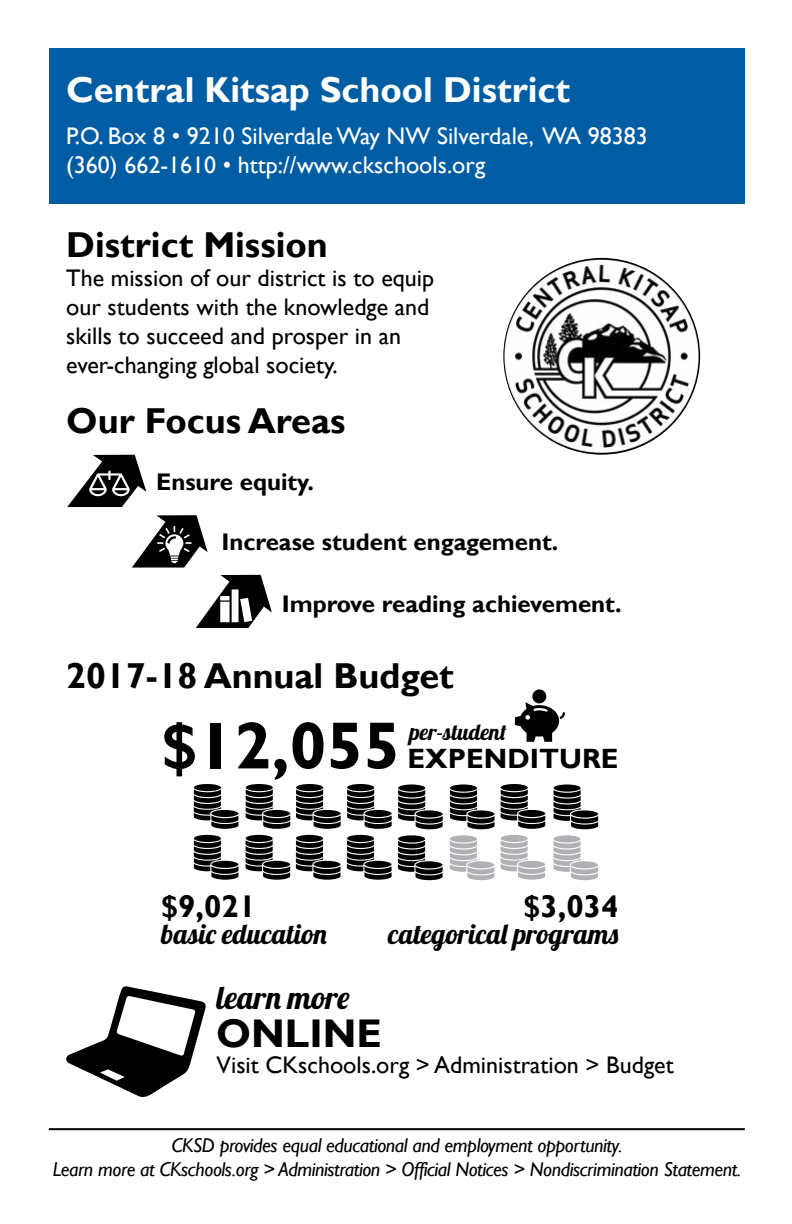
<style>
.page{position:relative;width:792px;height:1224px;background:#fff}
.page>*{position:absolute;margin:0;border:0;box-sizing:border-box;transform-origin:0 0}
.P_Gill_Sans{font:700 67px "Gill Sans";color:#000}
.t1{font:700 40px "Gill Sans";color:#000}
.H2_Gill_Sans{font:700 36px "Gill Sans";color:#000}
.t2{font:700 36px "Gill Sans";color:#fff}
.t3{font:32px "Lobster 1.4";color:#000}
.H2_Gill_Sans-2{font:700 31.4px "Gill Sans";color:#000}
.t4{font:28px "Lobster 1.4";color:#000}
.t5{font:700 27.8px "Gill Sans";color:#000}
.P_Gill_Sans-2{font:24px/28.8px "Gill Sans";color:#000}
.t6{font:24px/28.8px "Gill Sans";color:#fff}
.t7{font:700 24px "Gill Sans";color:#000}
.t8{font:22.4px "Lobster 1.4";letter-spacing:.01em;color:#000}
.P_Gill_Sans-3{font:italic 20px/24px "Gill Sans";letter-spacing:-.02em;color:#000;text-align:center}
</style>
<div class="page">
<div style="left:49px;top:48px;width:696px;height:156px;background:#005da4"></div>
<hr style="left:49px;top:1128px;width:696px;height:2px;background:#000">
<img style="left:503px;top:258px;width:197px;height:197px;border-radius:98px">
<svg style="left:67px;top:455px;width:79px;height:52px"></svg>
<svg style="left:132px;top:515px;width:76px;height:53px"></svg>
<svg style="left:196px;top:575px;width:76px;height:53px"></svg>
<div style="left:194px;top:784px;width:27px;height:7px;background:#000;border-radius:50%"></div>
<svg style="left:194px;top:789px;width:44px;height:40px"></svg>
<div style="left:211px;top:810px;width:28px;height:7px;background:#000;border-radius:50%"></div>
<div style="left:246px;top:784px;width:27px;height:7px;background:#000;border-radius:50%"></div>
<svg style="left:246px;top:789px;width:44px;height:40px"></svg>
<div style="left:263px;top:810px;width:27px;height:7px;background:#000;border-radius:50%"></div>
<div style="left:296px;top:784px;width:27px;height:7px;background:#000;border-radius:50%"></div>
<svg style="left:296px;top:789px;width:45px;height:40px"></svg>
<div style="left:314px;top:810px;width:27px;height:7px;background:#000;border-radius:50%"></div>
<div style="left:347px;top:784px;width:27px;height:7px;background:#000;border-radius:50%"></div>
<svg style="left:347px;top:789px;width:45px;height:40px"></svg>
<div style="left:365px;top:810px;width:27px;height:7px;background:#000;border-radius:50%"></div>
<div style="left:398px;top:784px;width:27px;height:8px;background:#000;border-radius:50%"></div>
<svg style="left:398px;top:790px;width:45px;height:39px"></svg>
<svg style="left:416px;top:810px;width:27px;height:8px"></svg>
<div style="left:450px;top:784px;width:27px;height:8px;background:#000;border-radius:50%"></div>
<svg style="left:450px;top:790px;width:45px;height:39px"></svg>
<svg style="left:467px;top:810px;width:28px;height:8px"></svg>
<div style="left:501px;top:784px;width:27px;height:7px;background:#000;border-radius:50%"></div>
<svg style="left:501px;top:789px;width:44px;height:40px"></svg>
<div style="left:518px;top:810px;width:27px;height:7px;background:#000;border-radius:50%"></div>
<div style="left:554px;top:784px;width:27px;height:8px;background:#000;border-radius:50%"></div>
<svg style="left:554px;top:790px;width:44px;height:39px"></svg>
<div style="left:571px;top:810px;width:27px;height:8px;background:#000;border-radius:50%"></div>
<div style="left:246px;top:835px;width:27px;height:7px;background:#000;border-radius:50%"></div>
<svg style="left:246px;top:840px;width:44px;height:40px"></svg>
<div style="left:263px;top:861px;width:27px;height:7px;background:#000;border-radius:50%"></div>
<div style="left:296px;top:835px;width:27px;height:7px;background:#000;border-radius:50%"></div>
<svg style="left:296px;top:840px;width:45px;height:40px"></svg>
<div style="left:313px;top:861px;width:28px;height:7px;background:#000;border-radius:50%"></div>
<div style="left:347px;top:835px;width:27px;height:7px;background:#000;border-radius:50%"></div>
<svg style="left:347px;top:840px;width:45px;height:40px"></svg>
<div style="left:364px;top:861px;width:28px;height:7px;background:#000;border-radius:50%"></div>
<div style="left:398px;top:835px;width:27px;height:8px;background:#000;border-radius:50%"></div>
<svg style="left:398px;top:841px;width:45px;height:39px"></svg>
<div style="left:415px;top:861px;width:28px;height:7px;background:#000;border-radius:50%"></div>
<div style="left:450px;top:835px;width:27px;height:8px;background:#afb1b4;border-radius:50%"></div>
<svg style="left:450px;top:841px;width:44px;height:39px"></svg>
<div style="left:467px;top:861px;width:27px;height:7px;background:#afb1b4;border-radius:50%"></div>
<div style="left:501px;top:835px;width:27px;height:7px;background:#afb1b4;border-radius:50%"></div>
<svg style="left:501px;top:840px;width:44px;height:40px"></svg>
<div style="left:518px;top:861px;width:27px;height:7px;background:#afb1b4;border-radius:50%"></div>
<div style="left:554px;top:835px;width:27px;height:8px;background:#afb1b4;border-radius:50%"></div>
<svg style="left:553px;top:841px;width:45px;height:39px"></svg>
<div style="left:571px;top:861px;width:27px;height:7px;background:#afb1b4;border-radius:50%"></div>
<div style="left:194px;top:835px;width:27px;height:7px;background:#000;border-radius:50%"></div>
<svg style="left:194px;top:840px;width:44px;height:40px"></svg>
<div style="left:211px;top:861px;width:28px;height:7px;background:#000;border-radius:50%"></div>
<svg style="left:515px;top:689px;width:50px;height:53px"></svg>
<svg style="left:66px;top:986px;width:140px;height:111px"></svg>
<h3 class="t2" style="left:66px;top:69px;width:505px">Central Kitsap School District</h3>
<p class="t6" style="left:66px;top:122px;width:583px">P.O. Box 8 • 9210 Silverdale Way NW Silverdale, WA 98383 (360) 662-1610 • http://www.ckschools.org</p>
<h2 class="H2_Gill_Sans" style="left:66px;top:224px;width:263px">District Mission</h2>
<p class="P_Gill_Sans-2" style="left:66px;top:264px;width:369px">The mission of our district is to equip our students with the knowledge and skills to succeed and prosper in an ever-changing global society.</p>
<h2 class="H2_Gill_Sans" style="left:66px;top:399px;width:281px">Our Focus Areas</h2>
<p class="t7" style="left:156px;top:468px;width:159px">Ensure equity.</p>
<p class="t7" style="left:221px;top:527px;width:338px">Increase student engagement.</p>
<p class="t7" style="left:282px;top:589px;width:341px">Improve reading achievement.</p>
<h2 class="H2_Gill_Sans" style="left:66px;top:654px;width:389px">2017-18 Annual Budget</h2>
<p class="P_Gill_Sans" style="left:161px;top:706px;width:241px">$12,055</p>
<p class="t8" style="left:409px;top:717px;width:99px">per-student</p>
<p class="t5" style="left:407px;top:742px;width:213px">EXPENDITURE</p>
<h2 class="H2_Gill_Sans-2" style="left:161px;top:888px;width:96px">$9,021</h2>
<p class="t4" style="left:161px;top:916px;width:167px">basic education</p>
<h2 class="H2_Gill_Sans-2" style="left:524px;top:888px;width:96px">$3,034</h2>
<p class="t4" style="left:388px;top:916px;width:232px">categorical programs</p>
<p class="t3" style="left:217px;top:977px;width:135px">learn more</p>
<p class="t1" style="left:216px;top:1009px;width:167px">ONLINE</p>
<p class="P_Gill_Sans-2" style="left:217px;top:1051px;width:459px">Visit CKschools.org &gt; Administration &gt; Budget</p>
<p class="P_Gill_Sans-3" style="left:53px;top:1134px;width:690px">CKSD provides equal educational and employment opportunity.<br>Learn more at CKschools.org &gt; Administration &gt; Official Notices &gt; Nondiscrimination Statement.</p>
</div>
